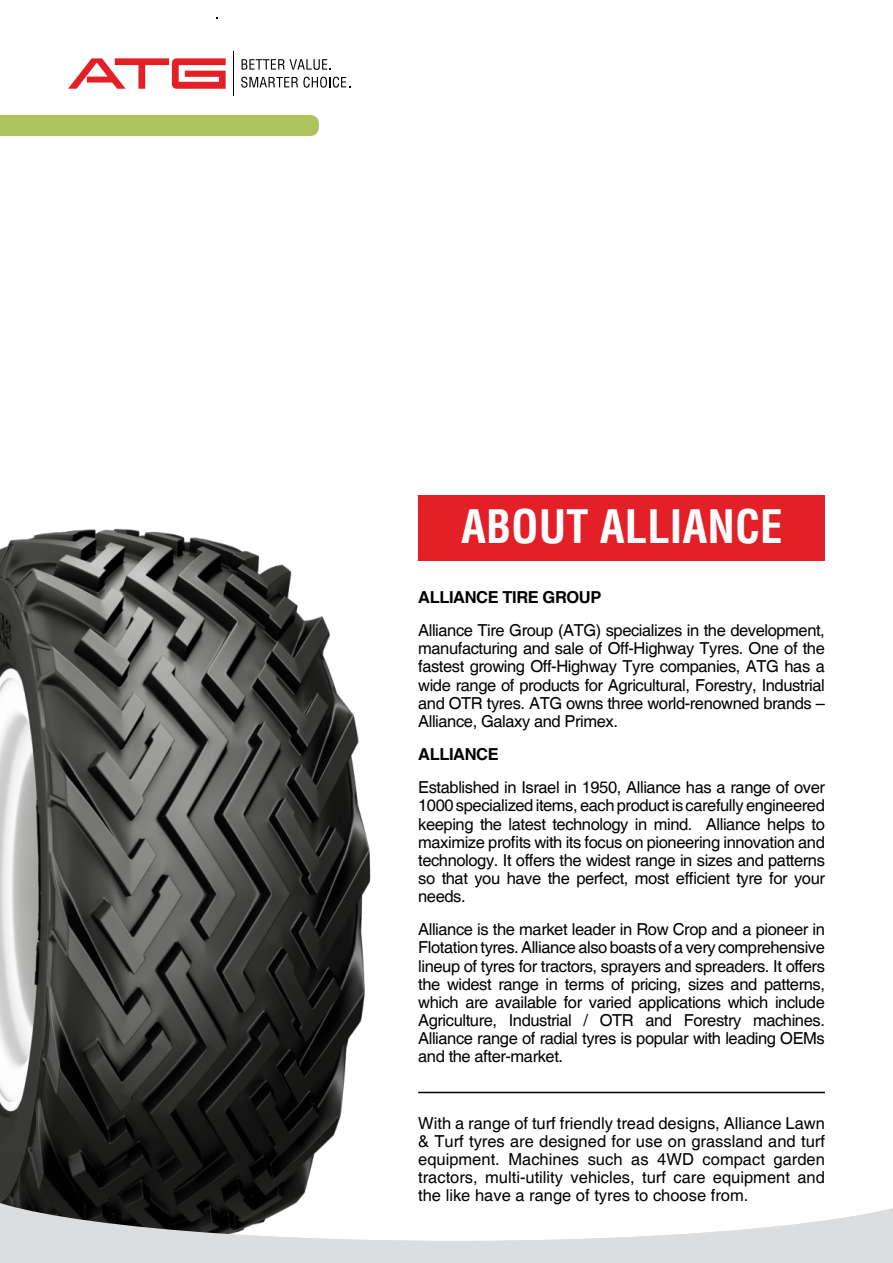
<style>
.page{position:relative;width:893px;height:1263px;background:#fff}
.page>*{position:absolute;margin:0;border:0;box-sizing:border-box;transform-origin:0 0}
.t1{font:700 condensed 45px "Helvetica";color:#fff}
.t2{font:16.5px/18.1px "Helvetica";letter-spacing:-.025em;color:#000;text-align:justify}
.t3{font:700 16.5px "Helvetica";letter-spacing:-.025em;color:#000}
</style>
<div class="page">
<div style="left:0;top:115px;width:319px;height:21px;background:#b0c25e"></div>
<hr style="left:0;top:1259px;width:893px;height:4px;background:#dcddde">
<svg style="left:242px;top:59px;width:89px;height:11px"></svg>
<svg style="left:241px;top:77px;width:109px;height:11px"></svg>
<hr style="left:233px;top:51px;width:1px;height:45px;background:#000">
<svg style="left:68px;top:58px;width:158px;height:31px"></svg>
<img style="left:0;top:528px;width:371px;height:667px">
<div style="left:418px;top:495px;width:406px;height:66px;background:#e31f27"></div>
<hr style="left:418px;top:1092px;width:407px;height:1px;background:#000">
<svg style="left:0;top:1195px;width:893px;height:64px"></svg>
<h1 class="t1" style="left:461px;top:499px;width:323px">ABOUT ALLIANCE</h1>
<p class="t3" style="left:418px;top:587px;width:185px">ALLIANCE TIRE GROUP</p>
<p class="t2" style="left:418px;top:622px;width:408px">Alliance Tire Group (ATG) specializes in the development, manufacturing and sale of Off-Highway Tyres. One of the fastest growing Off-Highway Tyre companies, ATG has a wide range of products for Agricultural, Forestry, Industrial and OTR tyres. ATG owns three world-renowned brands – Alliance, Galaxy and Primex.</p>
<p class="t3" style="left:418px;top:744px;width:82px">ALLIANCE</p>
<p class="t2" style="left:418px;top:779px;width:408px">Established in Israel in 1950, Alliance has a range of over 1000 specialized items, each product is carefully engineered keeping the latest technology in mind. Alliance helps to maximize profits with its focus on pioneering innovation and technology. It offers the widest range in sizes and patterns so that you have the perfect, most efficient tyre for your needs.</p>
<p class="t2" style="left:418px;top:921px;width:408px">Alliance is the market leader in Row Crop and a pioneer in Flotation tyres. Alliance also boasts of a very comprehensive lineup of tyres for tractors, sprayers and spreaders. It offers the widest range in terms of pricing, sizes and patterns, which are available for varied applications which include Agriculture, Industrial / OTR and Forestry machines.<br>Alliance range of radial tyres is popular with leading OEMs and the after-market.</p>
<p class="t2" style="left:418px;top:1114px;width:408px">With a range of turf friendly tread designs, Alliance Lawn &amp; Turf tyres are designed for use on grassland and turf equipment. Machines such as 4WD compact garden tractors, multi-utility vehicles, turf care equipment and the like have a range of tyres to choose from.</p>
</div>
